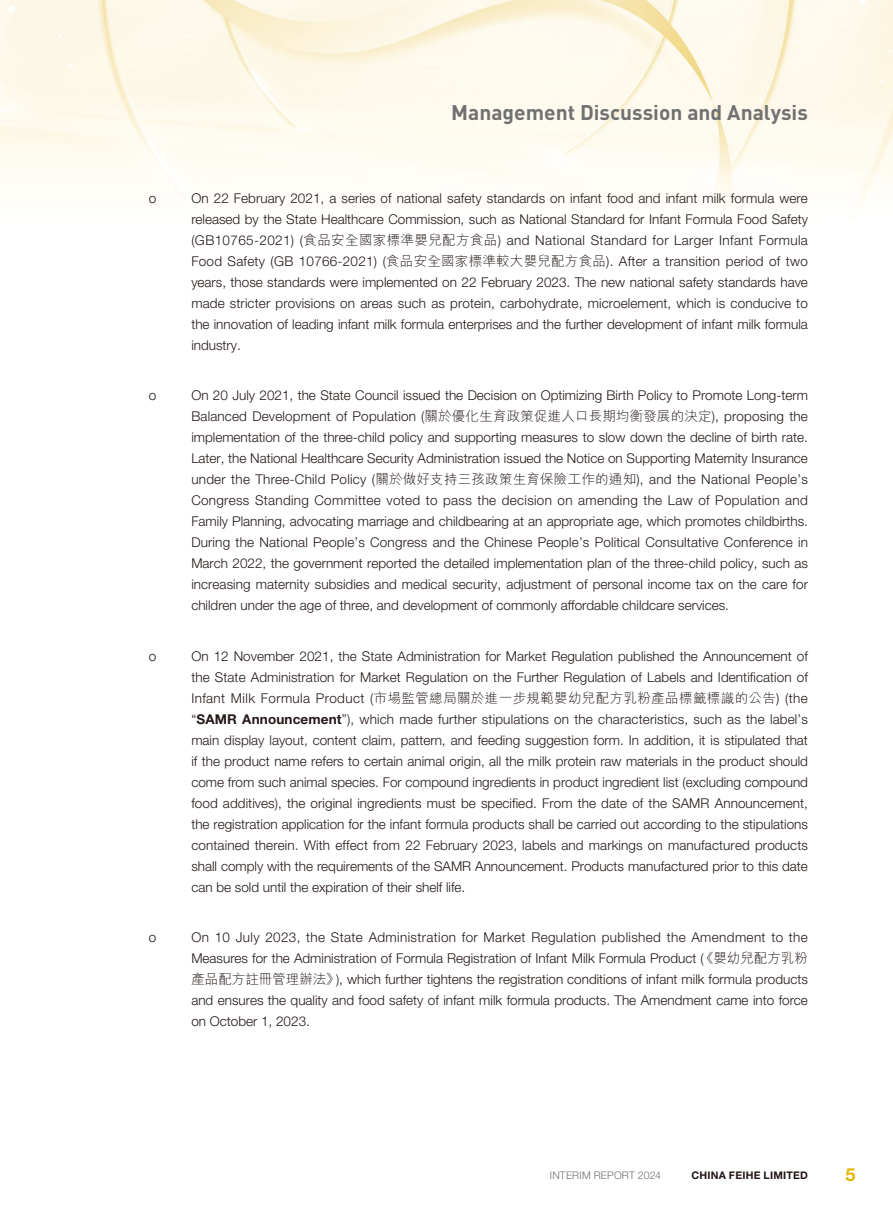
<style>
.page{position:relative;width:893px;height:1212px;background:#fff}
.page>*{position:absolute;margin:0;border:0;box-sizing:border-box;transform-origin:0 0}
.t1{font:700 21px "DIN Pro";color:#717171}
.t2{font:700 18px "Helvetica Neue LT Std";color:#e2b700}
.t3{font:300 13.5px/21px "Helvetica Neue LT Std";color:#231916;text-align:justify}
.t4{font:300 10.5px "Helvetica Neue LT Std";letter-spacing:.015em;color:#717171}
.t5{font:700 10.5px "Helvetica Neue LT Std";letter-spacing:.025em;color:#231916}
.s1{font-family:"M Hei HK Light E Ten B5 H";font-weight:400}
.s2{font-weight:700}
</style>
<div class="page">
<img style="left:0;top:0;width:893px;height:205px">
<h1 class="t1" style="left:451px;top:105px;width:358px">Management Discussion and Analysis</h1>
<p class="t3" style="left:149px;top:189px;width:9px">o</p>
<p class="t3" style="left:191px;top:189px;width:618px">On 22 February 2021, a series of national safety standards on infant food and infant milk formula were released by the State Healthcare Commission, such as National Standard for Infant Formula Food Safety (GB10765-2021) (<span class="s1">食品安全國家標準嬰兒配方食品</span>) and National Standard for Larger Infant Formula Food Safety (GB 10766-2021) (<span class="s1">食品安全國家標準較大嬰兒配方食品</span>). After a transition period of two years, those standards were implemented on 22 February 2023. The new national safety standards have made stricter provisions on areas such as protein, carbohydrate, microelement, which is conducive to the innovation of leading infant milk formula enterprises and the further development of infant milk formula industry.</p>
<p class="t3" style="left:149px;top:386px;width:9px">o</p>
<p class="t3" style="left:191px;top:386px;width:618px">On 20 July 2021, the State Council issued the Decision on Optimizing Birth Policy to Promote Long-term Balanced Development of Population (<span class="s1">關於優化生育政策促進人口長期均衡發展的決定</span>), proposing the implementation of the three-child policy and supporting measures to slow down the decline of birth rate.<br>Later, the National Healthcare Security Administration issued the Notice on Supporting Maternity Insurance under the Three-Child Policy (<span class="s1">關於做好支持三孩政策生育保險工作的通知</span>), and the National People’s Congress Standing Committee voted to pass the decision on amending the Law of Population and Family Planning, advocating marriage and childbearing at an appropriate age, which promotes childbirths.<br>During the National People’s Congress and the Chinese People’s Political Consultative Conference in March 2022, the government reported the detailed implementation plan of the three-child policy, such as increasing maternity subsidies and medical security, adjustment of personal income tax on the care for children under the age of three, and development of commonly affordable childcare services.</p>
<p class="t3" style="left:149px;top:647px;width:9px">o</p>
<p class="t3" style="left:191px;top:647px;width:618px">On 12 November 2021, the State Administration for Market Regulation published the Announcement of the State Administration for Market Regulation on the Further Regulation of Labels and Identification of Infant Milk Formula Product (<span class="s1">市場監管總局關於進一步規範嬰幼兒配方乳粉產品標籤標識的公告</span>) (the “<span class="s2">SAMR Announcement</span>”), which made further stipulations on the characteristics, such as the label’s main display layout, content claim, pattern, and feeding suggestion form. In addition, it is stipulated that if the product name refers to certain animal origin, all the milk protein raw materials in the product should come from such animal species. For compound ingredients in product ingredient list (excluding compound food additives), the original ingredients must be specified. From the date of the SAMR Announcement, the registration application for the infant formula products shall be carried out according to the stipulations contained therein. With effect from 22 February 2023, labels and markings on manufactured products shall comply with the requirements of the SAMR Announcement. Products manufactured prior to this date can be sold until the expiration of their shelf life.</p>
<p class="t3" style="left:149px;top:928px;width:9px">o</p>
<p class="t3" style="left:191px;top:928px;width:618px">On 10 July 2023, the State Administration for Market Regulation published the Amendment to the Measures for the Administration of Formula Registration of Infant Milk Formula Product (<span class="s1">《嬰幼兒配方乳粉產品配方註冊管理辦法》</span>), which further tightens the registration conditions of infant milk formula products and ensures the quality and food safety of infant milk formula products. The Amendment came into force on October 1, 2023.</p>
<p class="t4" style="left:550px;top:1171px;width:113px">INTERIM REPORT 2024</p>
<p class="t5" style="left:691px;top:1171px;width:118px">CHINA FEIHE LIMITED</p>
<h2 class="t2" style="left:845px;top:1168px;width:12px">5</h2>
</div>
